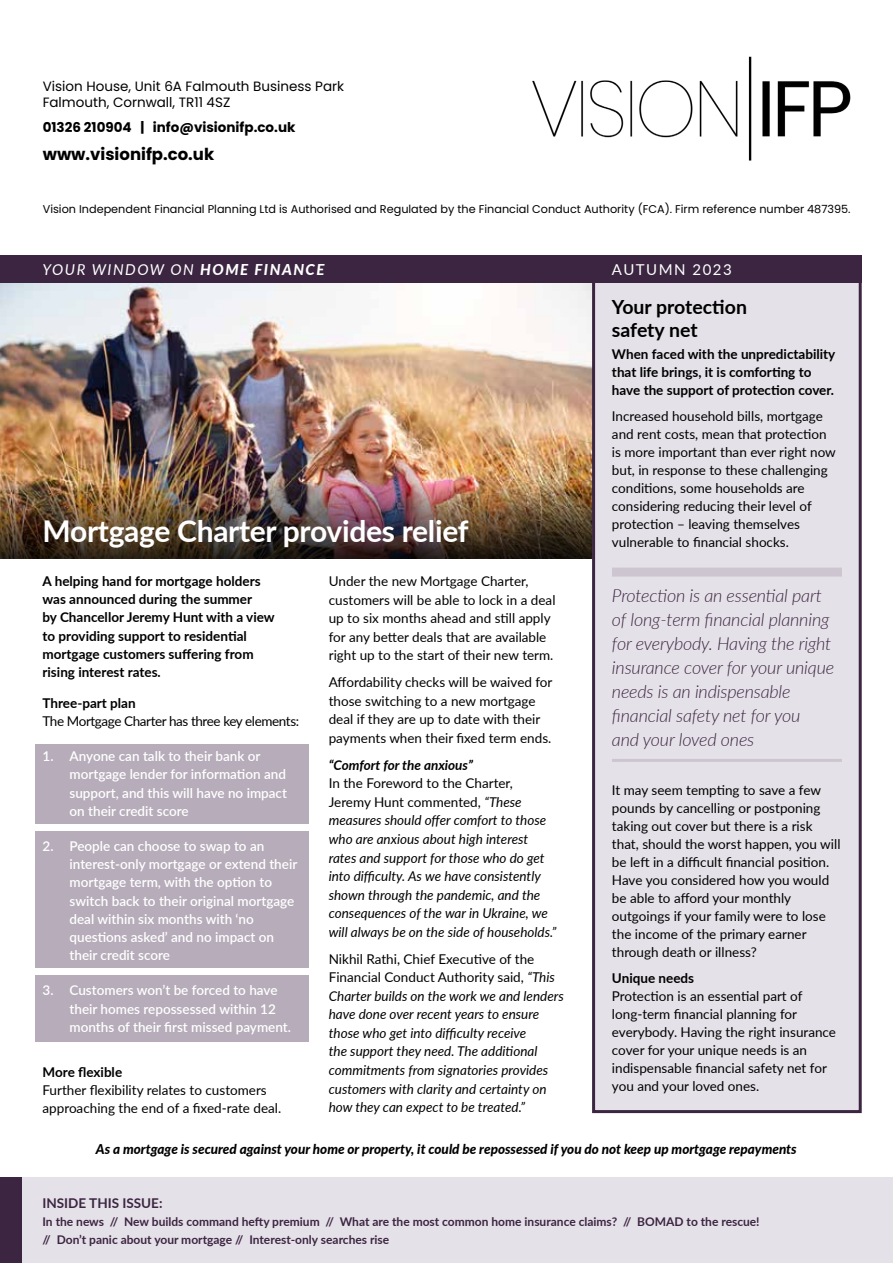
<style>
.page{position:relative;width:893px;height:1263px;background:#fff}
.page>*{position:absolute;margin:0;border:0;box-sizing:border-box;transform-origin:0 0}
.t1{font:700 30px "Lato";letter-spacing:-.01em;color:#fff}
.t2{font:700 19.5px/22.5px "Lato";color:#000}
.t3{font:italic 300 18px/24px "Lato";letter-spacing:-.01em;color:#3b2541}
.t4{font:700 16.5px "Poppins";color:#000}
.t5{font:italic 15px "Lato";letter-spacing:.1em;color:#fff}
.t6{font:15px "Lato";letter-spacing:.1em;color:#fff}
.t7{font:13.5px/18px "Lato";color:#000}
.t8{font:italic 13.5px/18.6px "Lato";color:#000}
.t9{font:600 13.5px/18.1px "Lato";color:#fff}
.t10{font:700 13.5px/18.1px "Lato";color:#000}
.t11{font:italic 800 13.5px "Lato";color:#000}
.t12{font:13.5px/16.2px "Poppins";color:#000}
.t13{font:13.5px "Lato";letter-spacing:-.03em;color:#000}
.t14{font:700 13.5px "Poppins";color:#000}
.t15{font:italic 700 13.5px "Lato";color:#000}
.t16{font:700 13.5px "Lato";color:#3b2541}
.t17{font:700 12px/18px "Lato";color:#3b2541}
.t18{font:11.25px "Poppins";color:#000}
.s1{font-weight:800}
.s2{font-style:normal}
</style>
<div class="page">
<img style="left:0;top:283px;width:591px;height:166px">
<img style="left:0;top:449px;width:591px;height:109px">
<div style="left:35px;top:975px;width:274px;height:67px;background:#b6acba"></div>
<div style="left:35px;top:744px;width:274px;height:79px;background:#b6acba"></div>
<div style="left:35px;top:831px;width:274px;height:136px;background:#b6acba"></div>
<div style="left:591px;top:283px;width:271px;height:831px;background:#e5e1e8"></div>
<div style="left:21px;top:1178px;width:872px;height:85px;background:#e5e1e8"></div>
<div style="left:0;top:1178px;width:21px;height:85px;background:#3b2541"></div>
<div style="left:612px;top:568px;width:230px;height:9px;background:#cdc6d0"></div>
<hr style="left:612px;top:759px;width:230px;height:3px;background:#cdc6d0">
<div style="left:0;top:255px;width:862px;height:28px;background:#3b2541"></div>
<img style="left:532px;top:56px;width:319px;height:105px">
<p class="t12" style="left:43px;top:78px;width:303px">Vision House, Unit 6A Falmouth Business Park<br>Falmouth, Cornwall, TR11 4SZ</p>
<p class="t14" style="left:43px;top:119px;width:254px">01326 210904 | info@visionifp.co.uk</p>
<p class="t4" style="left:43px;top:144px;width:173px">www.visionifp.co.uk</p>
<p class="t18" style="left:43px;top:202px;width:809px">Vision Independent Financial Planning Ltd is Authorised and Regulated by the Financial Conduct Authority (FCA). Firm reference number 487395.</p>
<p class="t5" style="left:43px;top:258px;width:283px">YOUR WINDOW ON <span class="s1">HOME FINANCE</span></p>
<h1 class="t1" style="left:43px;top:509px;width:428px">Mortgage Charter provides relief</h1>
<p class="t6" style="left:612px;top:259px;width:121px">AUTUMN 2023</p>
<h2 class="t2" style="left:612px;top:295px;width:137px">Your protection safety net</h2>
<p class="t10" style="left:612px;top:344px;width:225px">When faced with the unpredictability that life brings, it is comforting to have the support of protection cover.</p>
<p class="t7" style="left:612px;top:407px;width:225px">Increased household bills, mortgage and rent costs, mean that protection is more important than ever right now but, in response to these challenging conditions, some households are considering reducing their level of protection – leaving themselves vulnerable to financial shocks.</p>
<p class="t10" style="left:43px;top:571px;width:234px">A helping hand for mortgage holders was announced during the summer<br>by Chancellor Jeremy Hunt with a view to providing support to residential mortgage customers suffering from rising interest rates.</p>
<p class="t10" style="left:43px;top:693px;width:95px">Three-part plan</p>
<p class="t13" style="left:43px;top:711px;width:258px">The Mortgage Charter has three key elements:</p>
<p class="t9" style="left:70px;top:747px;width:219px;text-indent:-27px">1. Anyone can talk to their bank or mortgage lender for information and support, and this will have no impact on their credit score</p>
<p class="t9" style="left:70px;top:836px;width:229px;text-indent:-27px">2. People can choose to swap to an interest-only mortgage or extend their mortgage term, with the option to switch back to their original mortgage deal within six months with ‘no questions asked’ and no impact on their credit score</p>
<p class="t9" style="left:70px;top:981px;width:223px;text-indent:-27px">3. Customers won’t be forced to have their homes repossessed within 12 months of their first missed payment.</p>
<p class="t10" style="left:43px;top:1062px;width:81px">More flexible</p>
<p class="t7" style="left:43px;top:1080px;width:240px">Further flexibility relates to customers approaching the end of a fixed-rate deal.</p>
<p class="t11" style="left:96px;top:1139px;width:702px">As a mortgage is secured against your home or property, it could be repossessed if you do not keep up mortgage repayments</p>
<p class="t7" style="left:329px;top:571px;width:228px;line-height:18.6px">Under the new Mortgage Charter, customers will be able to lock in a deal up to six months ahead and still apply for any better deals that are available right up to the start of their new term.</p>
<p class="t7" style="left:329px;top:672px;width:225px;line-height:18.6px">Affordability checks will be waived for those switching to a new mortgage deal if they are up to date with their payments when their fixed term ends.</p>
<p class="t15" style="left:329px;top:755px;width:146px">“Comfort for the anxious”</p>
<p class="t8" style="left:329px;top:774px;width:229px"><span class="s2">In the Foreword to the Charter, Jeremy Hunt commented,</span> “These measures should offer comfort to those who are anxious about high interest rates and support for those who do get into difficulty. As we have consistently shown through the pandemic, and the consequences of the war in Ukraine, we will always be on the side of households.”</p>
<p class="t8" style="left:329px;top:949px;width:237px"><span class="s2">Nikhil Rathi, Chief Executive of the Financial Conduct Authority said,</span> “This Charter builds on the work we and lenders have done over recent years to ensure those who get into difficulty receive<br>the support they need. The additional commitments from signatories provides customers with clarity and certainty on how they can expect to be treated.”</p>
<h3 class="t3" style="left:612px;top:583px;width:224px">Protection is an essential part of long-term financial planning for everybody. Having the right insurance cover for your unique needs is an indispensable financial safety net for you<br>and your loved ones</h3>
<p class="t7" style="left:612px;top:780px;width:230px">It may seem tempting to save a few pounds by cancelling or postponing taking out cover but there is a risk that, should the worst happen, you will be left in a difficult financial position.<br>Have you considered how you would be able to afford your monthly outgoings if your family were to lose the income of the primary earner through death or illness?</p>
<p class="t10" style="left:612px;top:969px;width:84px">Unique needs</p>
<p class="t7" style="left:612px;top:987px;width:226px">Protection is an essential part of long-term financial planning for everybody. Having the right insurance cover for your unique needs is an indispensable financial safety net for you and your loved ones.</p>
<p class="t16" style="left:43px;top:1193px;width:121px">INSIDE THIS ISSUE:</p>
<p class="t17" style="left:43px;top:1212px;width:719px">In the news // New builds command hefty premium // What are the most common home insurance claims? // BOMAD to the rescue! // Don’t panic about your mortgage // Interest-only searches rise</p>
</div>
